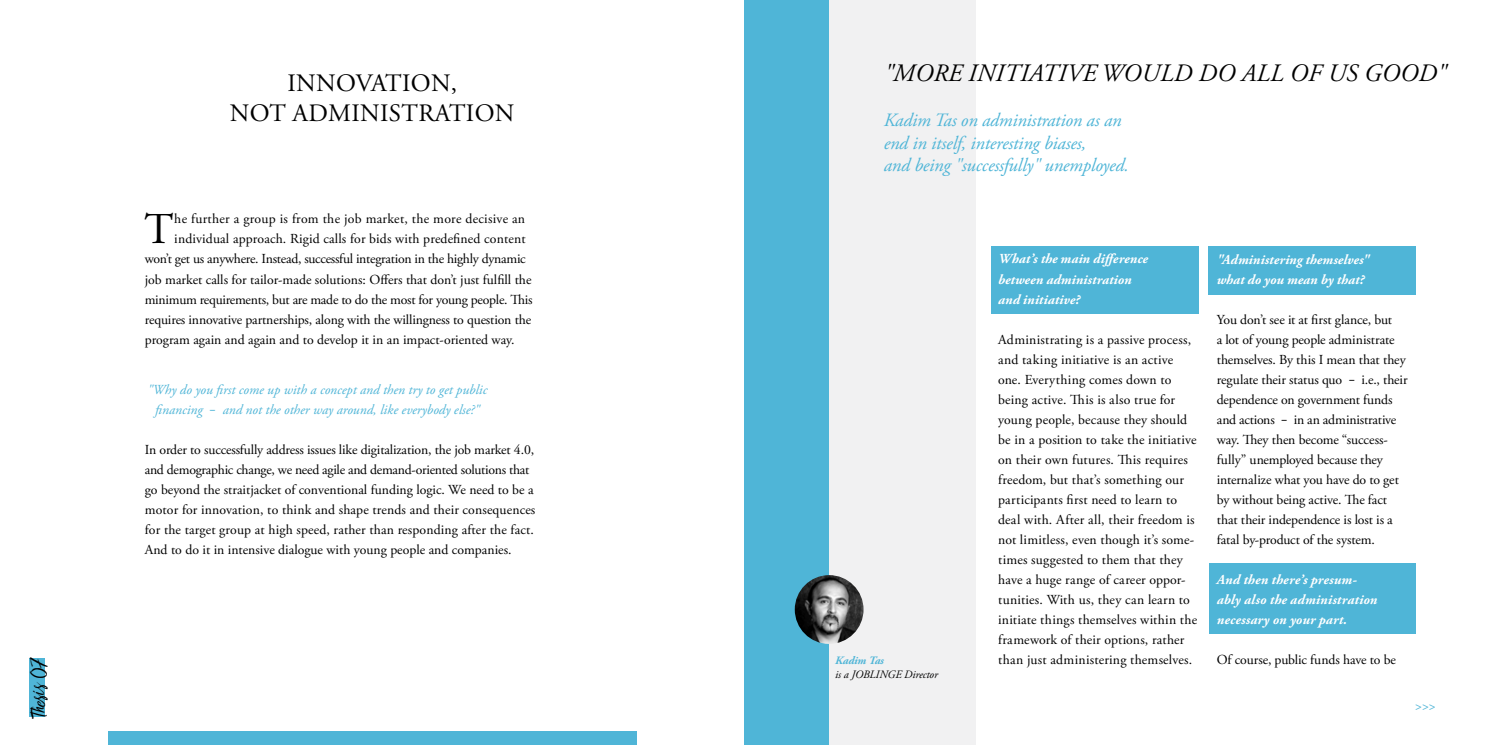
<style>
.page{position:relative;width:1489px;height:745px;background:#fff}
.page>*{position:absolute;margin:0;border:0;box-sizing:border-box;transform-origin:0 0}
.t1{font:43.88px "Adobe Garamond Pro";color:#000}
.t2{font:italic 25px "Adobe Garamond Pro";letter-spacing:.005em;color:#000}
.t3{font:25px/30px "Adobe Garamond Pro";letter-spacing:.015em;color:#000;text-align:center}
.t4{font:20.38px "Bringshoot";color:#000}
.t5{font:italic 18.75px/22.5px "Adobe Garamond Pro";letter-spacing:-.01em;color:#4fb5d7}
.t6{font:13.75px/20px "Adobe Garamond Pro";color:#000}
.t7{font:italic 700 13.75px/20px "Adobe Garamond Pro";letter-spacing:.005em;color:#fff}
.t8{font:13.75px "Adobe Garamond Pro";letter-spacing:-.02em;color:#000}
.t9{font:italic 13.75px/20px "Adobe Garamond Pro";color:#4fb5d7;text-align:center}
.t10{font:13.75px "Adobe Garamond Pro";letter-spacing:.02em;color:#000}
.t11{font:13.75px "Adobe Garamond Pro";color:#4fb5d7}
.t12{font:italic 11.25px "Adobe Garamond Pro";letter-spacing:-.01em;color:#000}
.t13{font:italic 700 11.25px "Adobe Garamond Pro";letter-spacing:-.01em;color:#4fb5d7}
.s1{font-family:"Neutraface Text";font-style:normal}
.s2{font-family:"Neutraface Text"}
</style>
<div class="page">
<div style="left:30px;top:658px;width:15px;height:58px;background:#4fb5d7"></div>
<div style="left:108px;top:731px;width:528px;height:13px;background:#4fb5d7"></div>
<div style="left:991px;top:246px;width:207px;height:67px;background:#4fb5d7"></div>
<div style="left:1208px;top:246px;width:207px;height:48px;background:#4fb5d7"></div>
<div style="left:1208px;top:563px;width:207px;height:70px;background:#4fb5d7"></div>
<div style="left:744px;top:0;width:85px;height:744px;background:#4fb5d7"></div>
<div style="left:829px;top:0;width:146px;height:744px;background:#f1f1f2"></div>
<img style="left:794px;top:574px;width:69px;height:69px;border-radius:34px">
<h3 class="t4" style="left:27px;top:716px;width:62px;rotate:-90deg">Thesis 07</h3>
<h2 class="t3" style="left:230px;top:69px;width:286px">INNOVATION,<br>NOT ADMINISTRATION</h2>
<h1 class="t1" style="left:144px;top:203px;width:30px">T</h1>
<p class="t10" style="left:174px;top:211px;width:352px">he further a group is from the job market, the more decisive an</p>
<p class="t6" style="left:174px;top:229px;width:353px">individual approach. Rigid calls for bids with predefined content</p>
<p class="t8" style="left:145px;top:251px;width:382px">won’t get us anywhere. Instead, successful integration in the highly dynamic</p>
<p class="t6" style="left:145px;top:269px;width:388px">job market calls for tailor-made solutions: Offers that don’t just fulfill the</p>
<p class="t8" style="left:145px;top:291px;width:389px">minimum requirements, but are made to do the most for young people. This</p>
<p class="t6" style="left:145px;top:309px;width:388px">requires innovative partnerships, along with the willingness to question the</p>
<p class="t6" style="left:145px;top:329px;width:371px">program again and again and to develop it in an impact-oriented way.</p>
<p class="t9" style="left:148px;top:379px;width:341px">"Why do you first come up with a concept and then try to get public financing <span class="s1">–</span> and not the other way around, like everybody else?"</p>
<p class="t6" style="left:145px;top:439px;width:392px">In order to successfully address issues like digitalization, the job market 4.0, and demographic change, we need agile and demand-oriented solutions that go beyond the straitjacket of conventional funding logic. We need to be a motor for innovation, to think and shape trends and their consequences for the target group at high speed, rather than responding after the fact.<br>And to do it in intensive dialogue with young people and companies.</p>
<h2 class="t2" style="left:883px;top:58px;width:564px">"MORE INITIATIVE WOULD DO ALL OF US GOOD"</h2>
<h3 class="t5" style="left:883px;top:110px;width:246px">Kadim Tas on administration as an end in itself, interesting biases,<br>and being "successfully" unemployed.</h3>
<p class="t13" style="left:835px;top:654px;width:50px">Kadim Tas</p>
<p class="t12" style="left:835px;top:667px;width:104px">is a JOBLINGE Director</p>
<p class="t7" style="left:998px;top:249px;width:151px">What’s the main difference between administration and initiative?</p>
<p class="t6" style="left:998px;top:329px;width:200px">Administrating is a passive process, and taking initiative is an active one. Everything comes down to being active. This is also true for young people, because they should be in a position to take the initiative on their own futures. This requires freedom, but that’s something our participants first need to learn to deal with. After all, their freedom is not limitless, even though it’s some&shy;times suggested to them that they have a huge range of career oppor&shy;tunities. With us, they can learn to initiate things themselves within the framework of their options, rather than just administering themselves.</p>
<p class="t7" style="left:1216px;top:249px;width:154px">"Administering themselves" what do you mean by that?</p>
<p class="t6" style="left:1216px;top:309px;width:192px">You don’t see it at first glance, but<br>a lot of young people administrate themselves. By this I mean that they regulate their status quo <span class="s2">–</span> i.e., their dependence on government funds and actions <span class="s2">–</span> in an administrative way. They then become “success&shy;fully” unemployed because they internalize what you have do to get by without being active. The fact that their independence is lost is a fatal by-product of the system.</p>
<p class="t7" style="left:1216px;top:569px;width:162px">And then there’s presum&shy;ably also the administration necessary on your part.</p>
<p class="t6" style="left:1216px;top:649px;width:181px">Of course, public funds have to be</p>
<p class="t11" style="left:1414px;top:697px;width:22px">&gt;&gt;&gt;</p>
</div>
